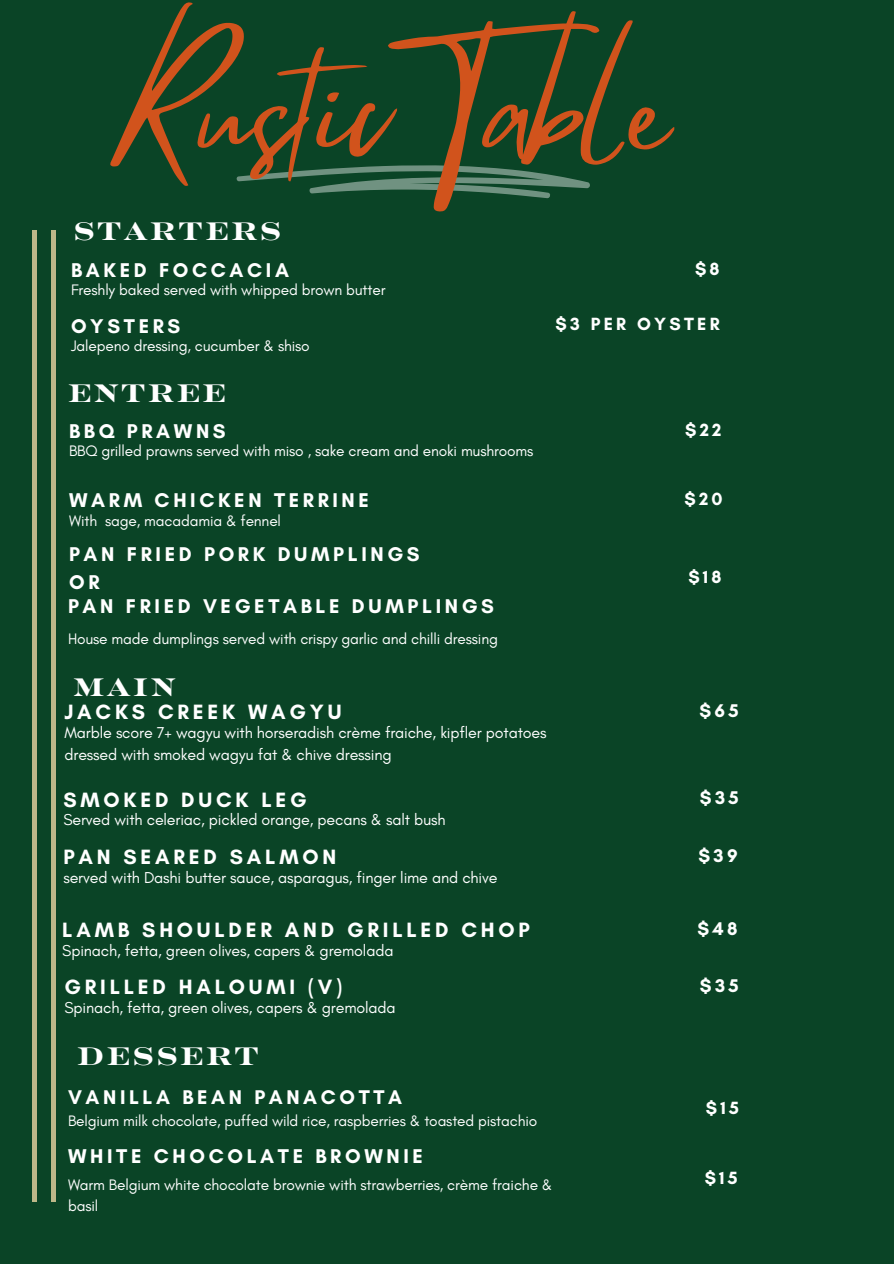
<style>
.page{position:relative;width:894px;height:1264px;background:#fff}
.page>*{position:absolute;margin:0;border:0;box-sizing:border-box;transform-origin:0 0}
.t1{font:127.8px "Mistrully";color:#d1531c}
.t2{font:25.5px "Rosella Solid";letter-spacing:.105em;color:#fff}
.t3{font:700 21px "Glacial Indifference";letter-spacing:.18em;color:#fff}
.t4{font:700 20.25px/28.2px "Glacial Indifference";letter-spacing:.18em;color:#fff}
.t5{font:700 18.75px "Glacial Indifference";letter-spacing:.18em;color:#fff}
.t6{font:700 18px "Glacial Indifference";letter-spacing:.18em;color:#fff}
.t7{font:16.05px/22.2px "Glacial Indifference";letter-spacing:-.01em;color:#fff}
.t8{font:15.45px/21.3px "Glacial Indifference";letter-spacing:-.01em;color:#fff}
</style>
<div class="page">
<div style="left:0;top:0;width:893px;height:1263px;background:#0a4426"></div>
<hr style="left:52px;top:230px;width:4px;height:971px;background:#bdb889">
<svg style="left:236px;top:165px;width:354px;height:34px"></svg>
<hr style="left:32px;top:230px;width:4px;height:971px;background:#bdb889">
<p class="t1" style="left:112px;top:7px;width:557px">Rustic Table</p>
<h1 class="t2" style="left:73px;top:209px;width:209px">STARTERS</h1>
<h1 class="t4" style="left:71px;top:255px;width:219px">BAKED FOCCACIA</h1>
<p class="t8" style="left:71px;top:279px;width:316px">Freshly baked served with whipped brown butter</p>
<h2 class="t4" style="left:71px;top:312px;width:111px">OYSTERS</h2>
<p class="t8" style="left:71px;top:335px;width:240px">Jalepeno dressing, cucumber &amp; shiso</p>
<p class="t6" style="left:694px;top:257px;width:26px">$8</p>
<h3 class="t6" style="left:555px;top:312px;width:166px">$3 PER OYSTER</h3>
<h3 class="t2" style="left:68px;top:371px;width:159px">ENTREE</h3>
<p class="t4" style="left:69px;top:417px;width:158px">BBQ PRAWNS</p>
<h4 class="t8" style="left:69px;top:440px;width:465px">BBQ grilled prawns served with miso , sake cream and enoki mushrooms</h4>
<h3 class="t4" style="left:69px;top:486px;width:301px">WARM CHICKEN TERRINE</h3>
<h2 class="t8" style="left:69px;top:509px;width:213px">With sage, macadamia &amp; fennel</h2>
<h4 class="t4" style="left:69px;top:539px;width:352px">PAN FRIED PORK DUMPLINGS<br>OR</h4>
<h3 class="t4" style="left:68px;top:592px;width:427px">PAN FRIED VEGETABLE DUMPLINGS</h3>
<h4 class="t8" style="left:68px;top:627px;width:431px">House made dumplings served with crispy garlic and chilli dressing</h4>
<h4 class="t2" style="left:73px;top:664px;width:103px">MAIN</h4>
<h3 class="t3" style="left:64px;top:699px;width:278px">JACKS CREEK WAGYU</h3>
<h4 class="t7" style="left:64px;top:721px;width:483px">Marble score 7+ wagyu with horseradish crème fraiche, kipfler potatoes dressed with smoked wagyu fat &amp; chive dressing</h4>
<p class="t3" style="left:63px;top:786px;width:245px">SMOKED DUCK LEG</p>
<h2 class="t7" style="left:63px;top:808px;width:383px">Served with celeriac, pickled orange, pecans &amp; salt bush</h2>
<p class="t3" style="left:63px;top:844px;width:274px">PAN SEARED SALMON</p>
<h3 class="t7" style="left:63px;top:866px;width:435px">served with Dashi butter sauce, asparagus, finger lime and chive</h3>
<h4 class="t3" style="left:62px;top:916px;width:469px">LAMB SHOULDER AND GRILLED CHOP</h4>
<p class="t7" style="left:62px;top:938px;width:332px">Spinach, fetta, green olives, capers &amp; gremolada</p>
<h3 class="t3" style="left:64px;top:974px;width:279px">GRILLED HALOUMI (V)</h3>
<p class="t7" style="left:64px;top:996px;width:332px">Spinach, fetta, green olives, capers &amp; gremolada</p>
<p class="t2" style="left:77px;top:1034px;width:183px">DESSERT</p>
<p class="t4" style="left:68px;top:1082px;width:335px">VANILLA BEAN PANACOTTA</p>
<h3 class="t8" style="left:68px;top:1109px;width:470px">Belgium milk chocolate, puffed wild rice, raspberries &amp; toasted pistachio</h3>
<h3 class="t4" style="left:68px;top:1141px;width:356px">WHITE CHOCOLATE BROWNIE</h3>
<h4 class="t8" style="left:68px;top:1173px;width:486px">Warm Belgium white chocolate brownie with strawberries, crème fraiche &amp; basil</h4>
<h3 class="t6" style="left:685px;top:419px;width:38px">$22</h3>
<p class="t6" style="left:684px;top:488px;width:40px">$20</p>
<p class="t6" style="left:688px;top:566px;width:35px">$18</p>
<p class="t5" style="left:699px;top:699px;width:41px">$65</p>
<h3 class="t5" style="left:699px;top:786px;width:40px">$35</h3>
<p class="t5" style="left:698px;top:844px;width:41px">$39</p>
<h3 class="t5" style="left:697px;top:916px;width:42px">$48</h3>
<p class="t5" style="left:699px;top:974px;width:40px">$35</p>
<h2 class="t6" style="left:705px;top:1096px;width:35px">$15</h2>
<p class="t6" style="left:704px;top:1166px;width:35px">$15</p>
</div>
